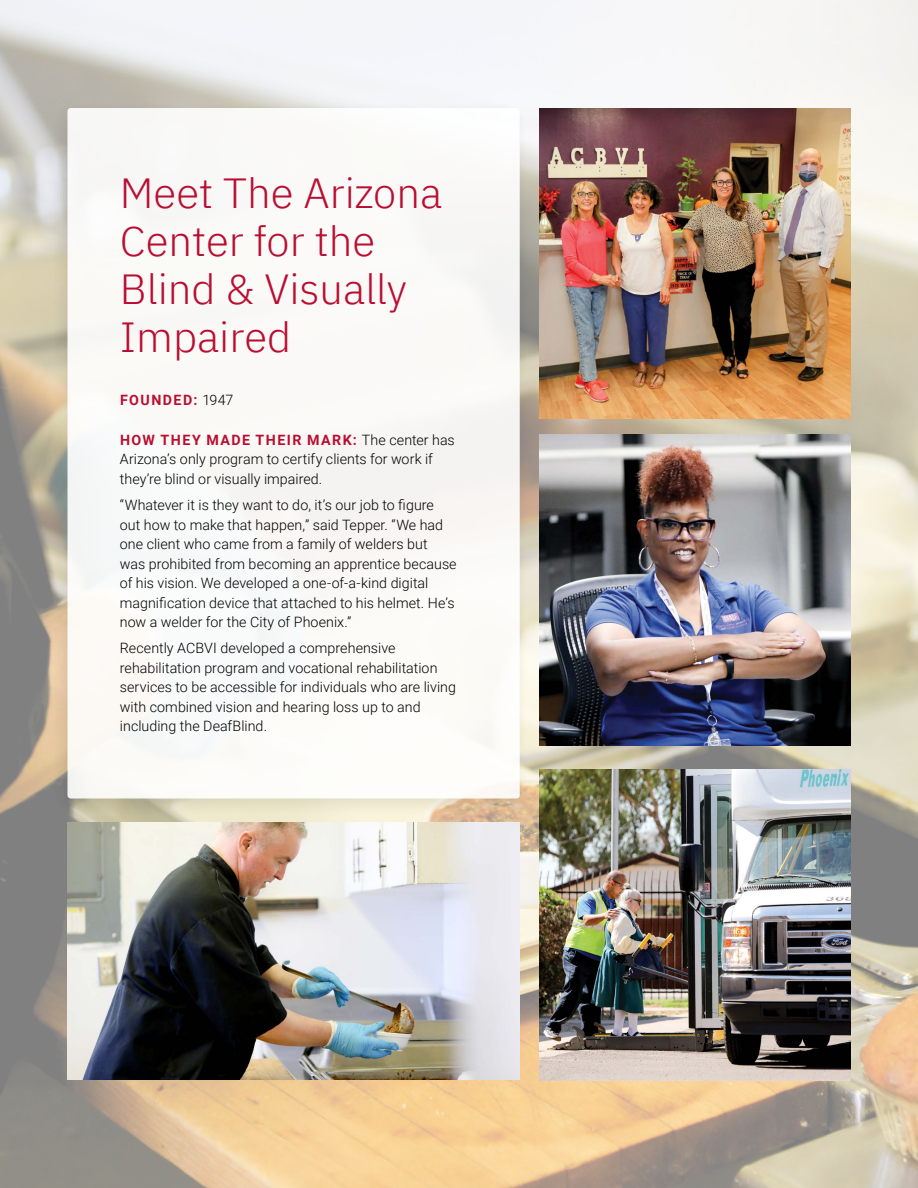
<style>
.page{position:relative;width:918px;height:1188px;background:#fff}
.page>*{position:absolute;margin:0;border:0;box-sizing:border-box;transform-origin:0 0}
.t1{font:300 42px/48px "IBM Plex Sans";color:#b90e31}
.t2{font:300 14.25px/19.5px "Roboto";letter-spacing:.005em;color:#000}
.t3{font:700 14.25px "Roboto";letter-spacing:.105em;color:#b90e31}
.s1{font-weight:300;color:#000}
.s2{font-weight:700;color:#b90e31}
</style>
<div class="page">
<img style="left:0;top:0;width:918px;height:1188px">
<div style="left:49px;top:99px;width:482px;height:721px;background:#000;opacity:.1"></div>
<div style="left:67px;top:108px;width:453px;height:691px;background:#faf9f7;border-radius:3px"></div>
<img style="left:540px;top:108px;width:310px;height:310px">
<img style="left:540px;top:435px;width:310px;height:310px">
<img style="left:540px;top:770px;width:310px;height:310px">
<img style="left:68px;top:823px;width:452px;height:257px">
<h1 class="t1" style="left:120px;top:165px;width:324px">Meet The Arizona<br>Center for the<br>Blind &amp; Visually<br>Impaired</h1>
<p class="t3" style="left:120px;top:390px;width:115px">FOUNDED: <span class="s1">1947</span></p>
<p class="t2" style="left:120px;top:430px;width:336px"><span class="s2">HOW THEY MADE THEIR MARK:</span> The center has<br>Arizona’s only program to certify clients for work if they’re blind or visually impaired.</p>
<p class="t2" style="left:120px;top:495px;width:338px">“Whatever it is they want to do, it’s our job to figure out how to make that happen,” said Tepper. “We had one client who came from a family of welders but was prohibited from becoming an apprentice because of his vision. We developed a one-of-a-kind digital magnification device that attached to his helmet. He’s now a welder for the City of Phoenix.”</p>
<p class="t2" style="left:120px;top:638px;width:338px">Recently ACBVI developed a comprehensive rehabilitation program and vocational rehabilitation services to be accessible for individuals who are living with combined vision and hearing loss up to and including the DeafBlind.</p>
</div>
